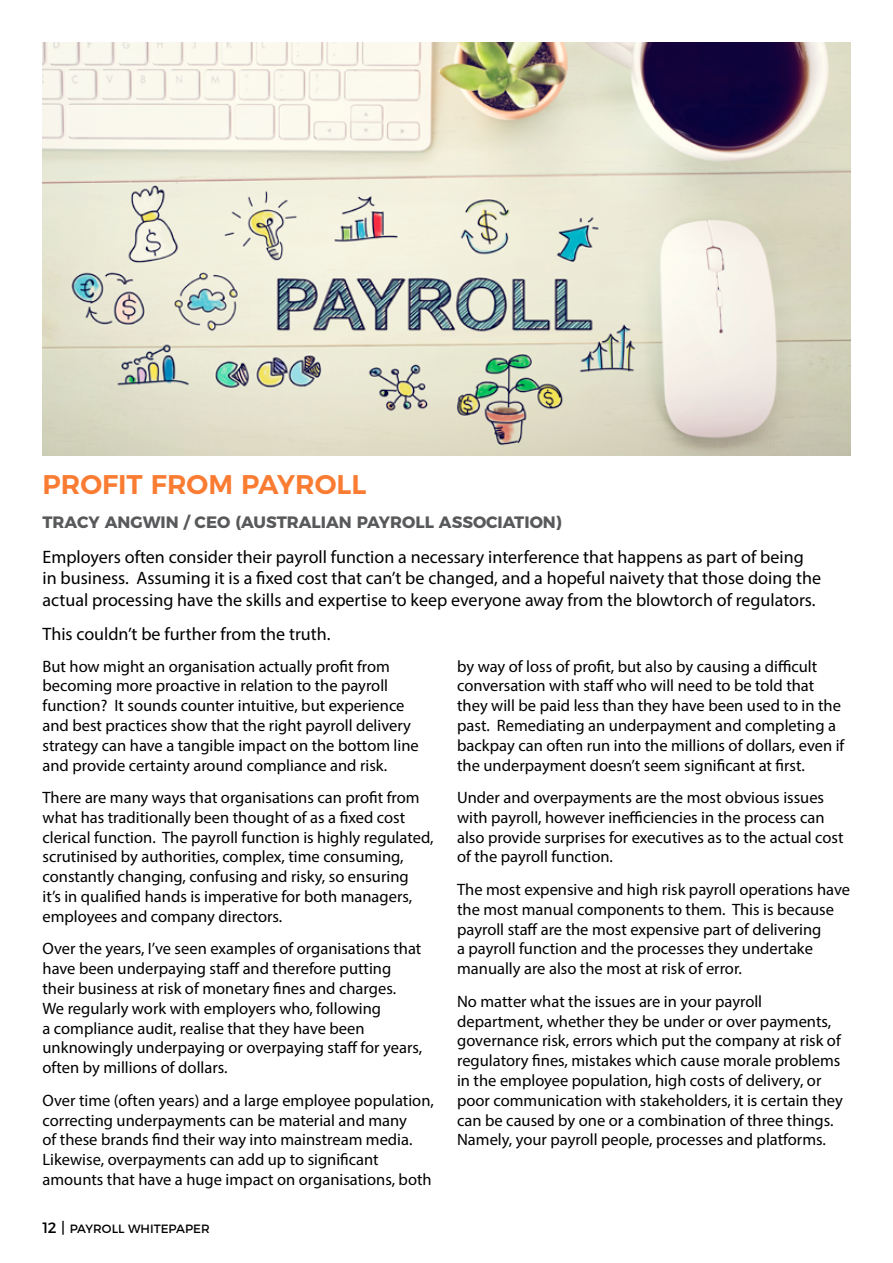
<style>
.page{position:relative;width:893px;height:1263px;background:#fff}
.page>*{position:absolute;margin:0;border:0;box-sizing:border-box;transform-origin:0 0}
.t1{font:600 27px "Montserrat";color:#fa7c33}
.t2{font:18px/21.6px "Myriad Pro";color:#000}
.t3{font:16.5px/19.8px "Myriad Pro";color:#000}
.t4{font:700 16.5px "Montserrat";color:#58595b}
.t5{font:12px "Montserrat";color:#000}
.s1{font-size:15px}
</style>
<div class="page">
<img style="left:43px;top:43px;width:807px;height:412px">
<h1 class="t1" style="left:43px;top:462px;width:309px">PROFIT FROM PAYROLL</h1>
<p class="t4" style="left:43px;top:509px;width:521px">TRACY ANGWIN / CEO (AUSTRALIAN PAYROLL ASSOCIATION)</p>
<p class="t2" style="left:43px;top:545px;width:780px">Employers often consider their payroll function a necessary interference that happens as part of being in business. Assuming it is a fixed cost that can’t be changed, and a hopeful naivety that those doing the actual processing have the skills and expertise to keep everyone away from the blowtorch of regulators.</p>
<p class="t2" style="left:43px;top:623px;width:289px">This couldn’t be further from the truth.</p>
<p class="t3" style="left:43px;top:656px;width:378px">But how might an organisation actually profit from becoming more proactive in relation to the payroll function? It sounds counter intuitive, but experience and best practices show that the right payroll delivery strategy can have a tangible impact on the bottom line and provide certainty around compliance and risk.</p>
<p class="t3" style="left:43px;top:787px;width:393px">There are many ways that organisations can profit from what has traditionally been thought of as a fixed cost clerical function. The payroll function is highly regulated, scrutinised by authorities, complex, time consuming, constantly changing, confusing and risky, so ensuring<br>it’s in qualified hands is imperative for both managers, employees and company directors.</p>
<p class="t3" style="left:43px;top:939px;width:381px">Over the years, I’ve seen examples of organisations that have been underpaying staff and therefore putting their business at risk of monetary fines and charges.<br>We regularly work with employers who, following<br>a compliance audit, realise that they have been unknowingly underpaying or overpaying staff for years, often by millions of dollars.</p>
<p class="t3" style="left:43px;top:1090px;width:393px">Over time (often years) and a large employee population, correcting underpayments can be material and many<br>of these brands find their way into mainstream media.<br>Likewise, overpayments can add up to significant amounts that have a huge impact on organisations, both</p>
<p class="t3" style="left:457px;top:656px;width:389px">by way of loss of profit, but also by causing a difficult conversation with staff who will need to be told that they will be paid less than they have been used to in the past. Remediating an underpayment and completing a backpay can often run into the millions of dollars, even if the underpayment doesn’t seem significant at first.</p>
<p class="t3" style="left:457px;top:787px;width:388px">Under and overpayments are the most obvious issues with payroll, however inefficiencies in the process can also provide surprises for executives as to the actual cost of the payroll function.</p>
<p class="t3" style="left:457px;top:879px;width:394px">The most expensive and high risk payroll operations have the most manual components to them. This is because payroll staff are the most expensive part of delivering<br>a payroll function and the processes they undertake manually are also the most at risk of error.</p>
<p class="t3" style="left:457px;top:991px;width:387px">No matter what the issues are in your payroll department, whether they be under or over payments, governance risk, errors which put the company at risk of regulatory fines, mistakes which cause morale problems in the employee population, high costs of delivery, or poor communication with stakeholders, it is certain they can be caused by one or a combination of three things.<br>Namely, your payroll people, processes and platforms.</p>
<p class="t5" style="left:43px;top:1219px;width:169px"><span class="s1">12 |</span> PAYROLL WHITEPAPER</p>
</div>
